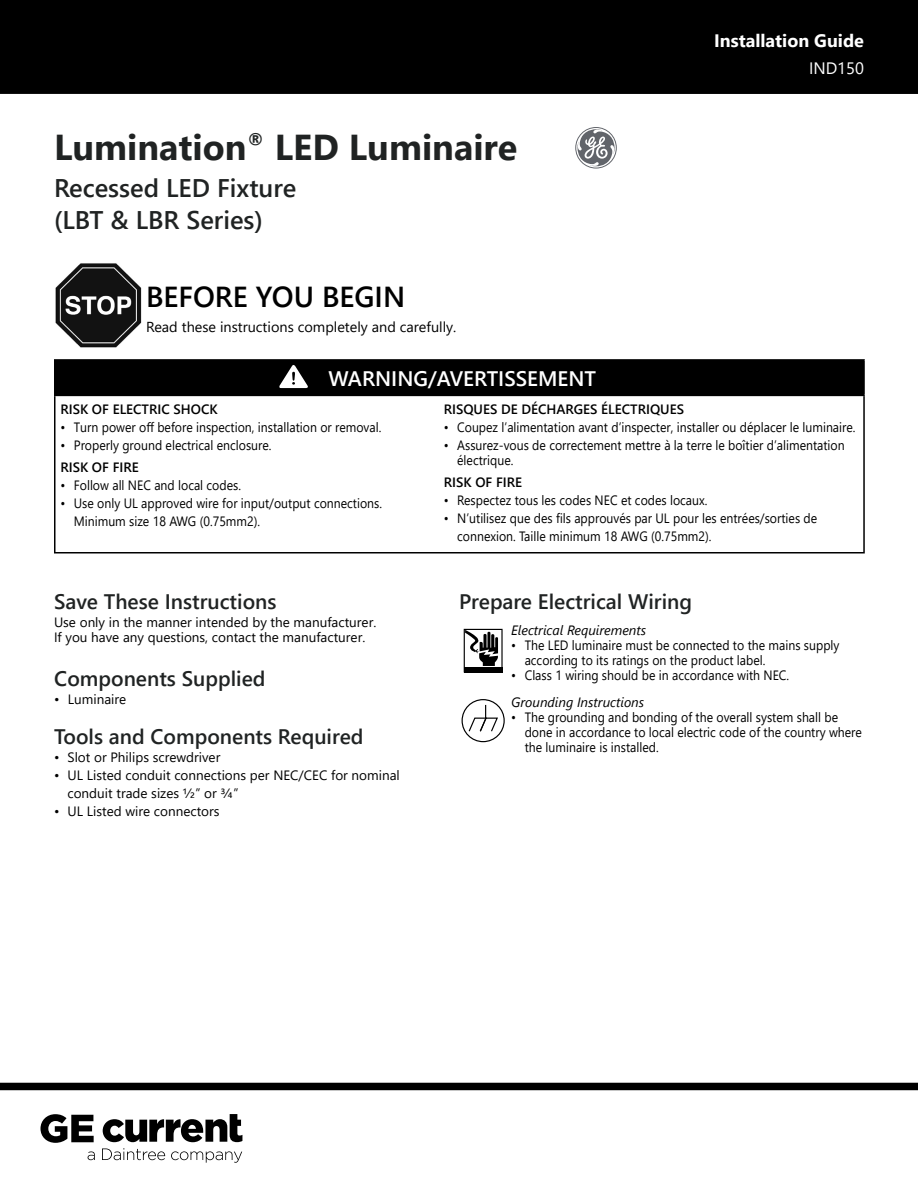
<style>
.page{position:relative;width:918px;height:1188px;background:#fff}
.page>*{position:absolute;margin:0;border:0;box-sizing:border-box;transform-origin:0 0}
.t1{font:700 36px "Segoe UI";color:#202323}
.t2{font:600 28.95px "Segoe UI";color:#000}
.t3{font:600 25.5px/31.5px "Segoe UI";color:#202323}
.t4{font:600 21px "Segoe UI";color:#202323}
.t5{font:600 21px "Segoe UI";color:#fff}
.t6{font:700 18px "Segoe UI";color:#fff}
.t7{font:16.5px "Segoe UI";color:#fff}
.t8{font:14.4px "Segoe UI";color:#000}
.t9{font:13.5px/15px "Segoe UI";color:#000;scale:.91 1}
.t10{font:13.5px/15px "Segoe UI";color:#000}
.t11{font:600 13.5px "Segoe UI";color:#000}
.t12{font:italic 13.5px "Segoe UI";color:#000}
</style>
<div class="page">
<div style="left:0;top:0;width:918px;height:94px;background:#000"></div>
<svg style="left:88px;top:1151px;width:7px;height:9px"></svg>
<svg style="left:102px;top:1148px;width:63px;height:12px"></svg>
<svg style="left:171px;top:1151px;width:71px;height:12px"></svg>
<svg style="left:40px;top:1114px;width:54px;height:29px"></svg>
<svg style="left:103px;top:1114px;width:139px;height:28px"></svg>
<div style="left:0;top:1083px;width:918px;height:7px;background:#000"></div>
<img style="left:55px;top:263px;width:87px;height:85px">
<svg style="left:575px;top:127px;width:42px;height:42px"></svg>
<div style="left:55px;top:360px;width:809px;height:35px;background:#000"></div>
<hr style="left:54px;top:359px;width:811px;height:2px;background:#000">
<hr style="left:54px;top:361px;width:2px;height:34px;background:#000">
<hr style="left:863px;top:361px;width:2px;height:34px;background:#000">
<hr style="left:54px;top:395px;width:811px;height:1px;background:#000">
<hr style="left:54px;top:396px;width:2px;height:156px;background:#000">
<hr style="left:863px;top:396px;width:2px;height:156px;background:#000">
<hr style="left:54px;top:552px;width:811px;height:2px;background:#000">
<svg style="left:279px;top:365px;width:29px;height:23px"></svg>
<svg style="left:466px;top:631px;width:32px;height:35px"></svg>
<div style="left:464px;top:629px;width:39px;height:44px;border:1px solid #000"></div>
<div style="left:464px;top:667px;width:38px;height:5px;background:#000"></div>
<svg style="left:468px;top:705px;width:31px;height:27px"></svg>
<div style="left:462px;top:699px;width:43px;height:43px;border:1px solid #000;border-radius:50%"></div>
<h1 class="t1" style="left:54px;top:113px;width:465px">Lumination<sup>®</sup> LED Luminaire</h1>
<h3 class="t3" style="left:54px;top:171px;width:244px">Recessed LED Fixture (LBT &amp; LBR Series)</h3>
<h3 class="t6" style="left:714px;top:24px;width:151px">Installation Guide</h3>
<p class="t7" style="left:809px;top:53px;width:56px">IND150</p>
<h2 class="t2" style="left:146px;top:269px;width:261px">BEFORE YOU BEGIN</h2>
<p class="t8" style="left:146px;top:314px;width:312px">Read these instructions completely and carefully.</p>
<h3 class="t5" style="left:328px;top:358px;width:269px">WARNING/AVERTISSEMENT</h3>
<p class="t11" style="left:60px;top:396px;width:159px">RISK OF ELECTRIC SHOCK</p>
<p class="t9" style="left:60px;top:418px;width:354px">• Turn power off before inspection, installation or removal.</p>
<p class="t9" style="left:60px;top:436px;width:234px">• Properly ground electrical enclosure.</p>
<p class="t11" style="left:60px;top:455px;width:80px">RISK OF FIRE</p>
<p class="t9" style="left:60px;top:477px;width:200px">• Follow all NEC and local codes.</p>
<p class="t9" style="left:74px;top:493px;width:340px;line-height:18px;text-indent:-14px">• Use only UL approved wire for input/output connections.<br>Minimum size 18 AWG (0.75mm2).</p>
<p class="t11" style="left:444px;top:396px;width:242px">RISQUES DE DÉCHARGES ÉLECTRIQUES</p>
<p class="t9" style="left:444px;top:418px;width:454px">• Coupez l’alimentation avant d’inspecter, installer ou déplacer le luminaire.</p>
<p class="t9" style="left:457px;top:436px;width:427px;text-indent:-14px">• Assurez-vous de correctement mettre à la terre le boîtier d’alimentation électrique.</p>
<p class="t11" style="left:444px;top:470px;width:80px">RISK OF FIRE</p>
<p class="t9" style="left:444px;top:492px;width:291px">• Respectez tous les codes NEC et codes locaux.</p>
<p class="t9" style="left:457px;top:508px;width:397px;line-height:18px;text-indent:-14px">• N’utilisez que des fils approuvés par UL pour les entrées/sorties de connexion. Taille minimum 18 AWG (0.75mm2).</p>
<h3 class="t4" style="left:54px;top:582px;width:224px">Save These Instructions</h3>
<p class="t10" style="left:54px;top:614px;width:324px">Use only in the manner intended by the manufacturer.<br>If you have any questions, contact the manufacturer.</p>
<h3 class="t4" style="left:54px;top:659px;width:213px">Components Supplied</h3>
<p class="t10" style="left:54px;top:690px;width:73px">• Luminaire</p>
<h3 class="t4" style="left:54px;top:717px;width:311px">Tools and Components Required</h3>
<p class="t10" style="left:54px;top:749px;width:168px">• Slot or Philips screwdriver</p>
<p class="t10" style="left:68px;top:765px;width:334px;line-height:18px;text-indent:-14px">• UL Listed conduit connections per NEC/CEC for nominal conduit trade sizes ½” or ¾”</p>
<p class="t10" style="left:54px;top:803px;width:167px">• UL Listed wire connectors</p>
<h3 class="t4" style="left:459px;top:582px;width:235px">Prepare Electrical Wiring</h3>
<p class="t12" style="left:511px;top:618px;width:137px">Electrical Requirements</p>
<p class="t9" style="left:525px;top:637px;width:347px;text-indent:-14px">• The LED luminaire must be connected to the mains supply according to its ratings on the product label.</p>
<p class="t9" style="left:511px;top:667px;width:307px">• Class 1 wiring should be in accordance with NEC.</p>
<p class="t12" style="left:511px;top:690px;width:134px">Grounding Instructions</p>
<p class="t9" style="left:525px;top:709px;width:372px;text-indent:-14px">• The grounding and bonding of the overall system shall be done in accordance to local electric code of the country where the luminaire is installed.</p>
</div>
